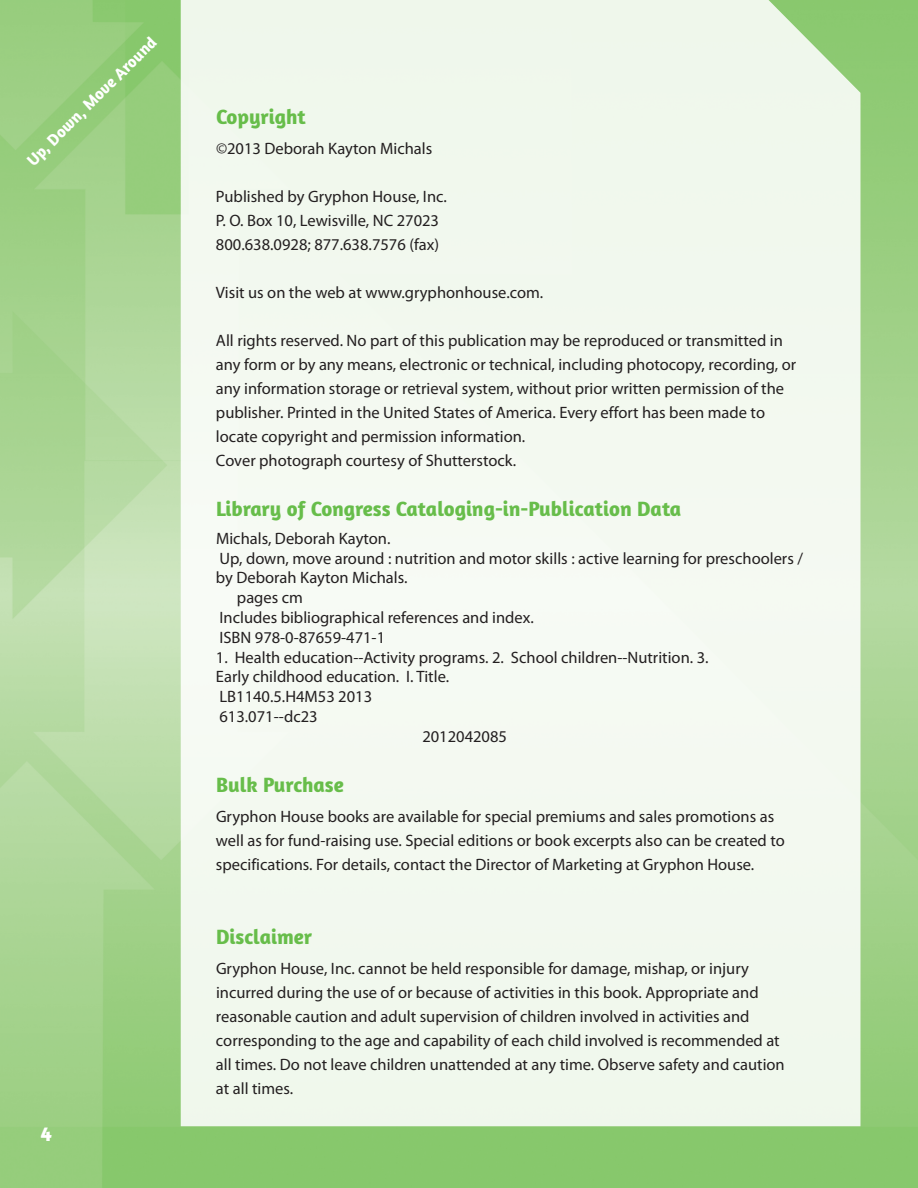
<style>
.page{position:relative;width:918px;height:1188px;background:#fff}
.page>*{position:absolute;margin:0;border:0;box-sizing:border-box;transform-origin:0 0}
.t1{font:700 21px "Amaranth";color:#67bd4a}
.t2{font:700 21px "Amaranth";color:#fff}
.t3{font:16.5px/24px "Myriad Pro";color:#231f20}
.t4{font:700 16.5px "Amaranth";color:#fff}
</style>
<div class="page">
<img style="left:0;top:0;width:918px;height:1188px">
<div style="left:181px;top:0;width:679px;height:1126px;background:#f2f8ef"></div>
<p class="t4" style="left:26px;top:159px;width:176px;rotate:-45deg">Up, Down, Move Around</p>
<p class="t2" style="left:41px;top:1126px;width:13px">4</p>
<p class="t1" style="left:216px;top:110px;width:91px">Copyright</p>
<p class="t3" style="left:216px;top:138px;width:218px">©2013 Deborah Kayton Michals</p>
<p class="t3" style="left:216px;top:186px;width:232px">Published by Gryphon House, Inc.<br>P. O. Box 10, Lewisville, NC 27023<br>800.638.0928; 877.638.7576 (fax)</p>
<p class="t3" style="left:216px;top:282px;width:329px">Visit us on the web at www.gryphonhouse.com.</p>
<p class="t3" style="left:216px;top:330px;width:582px">All rights reserved. No part of this publication may be reproduced or transmitted in any form or by any means, electronic or technical, including photocopy, recording, or any information storage or retrieval system, without prior written permission of the publisher. Printed in the United States of America. Every effort has been made to locate copyright and permission information.<br>Cover photograph courtesy of Shutterstock.</p>
<p class="t1" style="left:216px;top:502px;width:467px">Library of Congress Cataloging-in-Publication Data</p>
<p class="t3" style="left:216px;top:528px;width:176px">Michals, Deborah Kayton.</p>
<p class="t3" style="left:219px;top:547px;width:585px">Up, down, move around : nutrition and motor skills : active learning for preschoolers /</p>
<p class="t3" style="left:216px;top:567px;width:193px">by Deborah Kayton Michals.</p>
<p class="t3" style="left:237px;top:587px;width:68px">pages cm</p>
<p class="t3" style="left:219px;top:607px;width:316px">Includes bibliographical references and index.</p>
<p class="t3" style="left:219px;top:627px;width:167px">ISBN 978-0-87659-471-1</p>
<p class="t3" style="left:216px;top:646px;width:494px">1. Health education--Activity programs. 2. School children--Nutrition. 3.</p>
<p class="t3" style="left:216px;top:666px;width:235px">Early childhood education. I. Title.</p>
<p class="t3" style="left:219px;top:686px;width:154px">LB1140.5.H4M53 2013</p>
<p class="t3" style="left:219px;top:706px;width:100px">613.071--dc23</p>
<p class="t3" style="left:422px;top:726px;width:86px">2012042085</p>
<p class="t1" style="left:216px;top:778px;width:129px">Bulk Purchase</p>
<p class="t3" style="left:216px;top:806px;width:570px">Gryphon House books are available for special premiums and sales promotions as well as for fund-raising use. Special editions or book excerpts also can be created to specifications. For details, contact the Director of Marketing at Gryphon House.</p>
<p class="t1" style="left:216px;top:930px;width:98px">Disclaimer</p>
<p class="t3" style="left:216px;top:958px;width:570px">Gryphon House, Inc. cannot be held responsible for damage, mishap, or injury incurred during the use of or because of activities in this book. Appropriate and reasonable caution and adult supervision of children involved in activities and corresponding to the age and capability of each child involved is recommended at all times. Do not leave children unattended at any time. Observe safety and caution at all times.</p>
</div>
